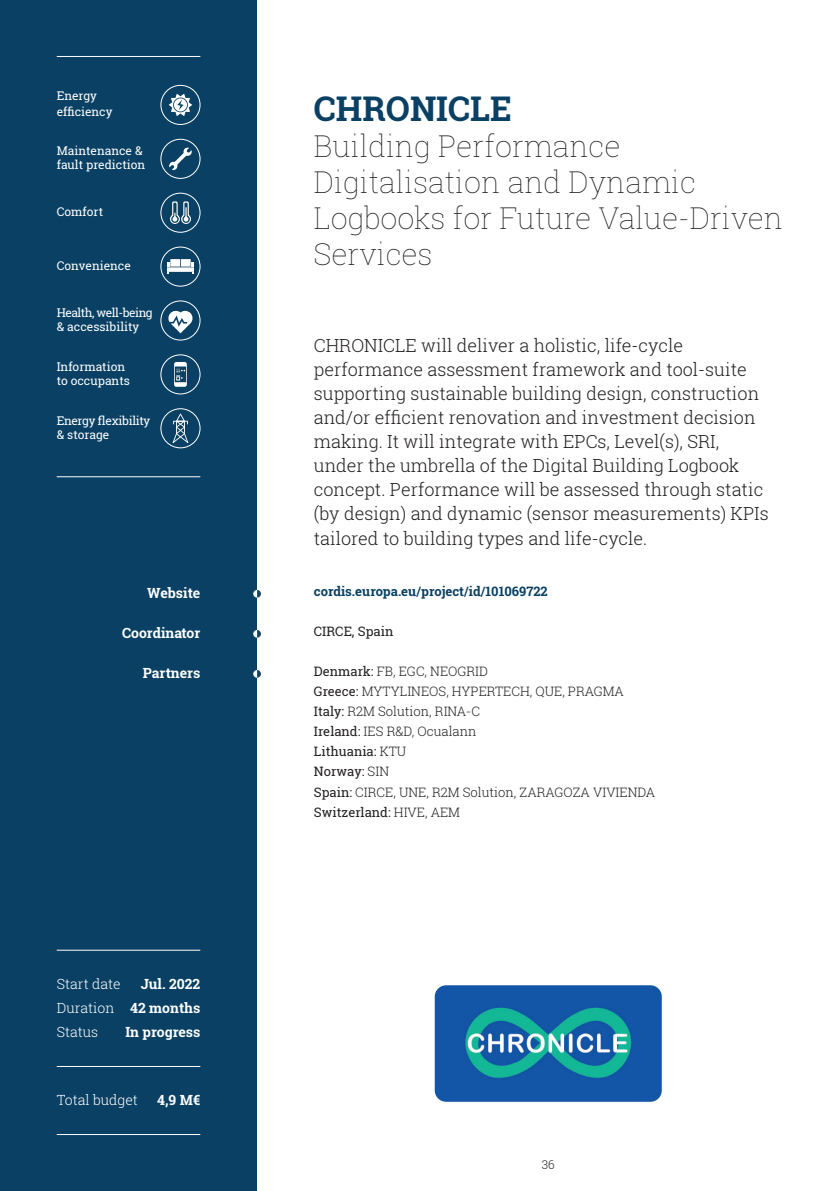
<style>
.page{position:relative;width:840px;height:1191px;background:#fff}
.page>*{position:absolute;margin:0;border:0;box-sizing:border-box;transform-origin:0 0}
.t1{font:700 34px "Roboto Slab";color:#094063}
.t2{font:100 30px/36px "Roboto Slab";color:#231f20}
.t3{font:300 18px/24px "Roboto Slab";color:#231f20}
.t4{font:700 14px/24px "Roboto Slab";color:#fff;text-align:right}
.t5{font:300 14px/24px "Roboto Slab";color:#fff}
.t6{font:300 13px/20px "Roboto Slab";color:#231f20}
.t7{font:700 13px "Roboto Slab";color:#094063}
.t8{font:13px "Roboto Slab";color:#231f20}
.t9{font:12px/14.4px "Roboto Slab";color:#fff}
.t10{font:12px/14.4px "Roboto Slab";letter-spacing:-.02em;color:#fff}
.t11{font:12px/14.4px "Roboto Slab";letter-spacing:-.025em;color:#fff}
.t12{font:300 12px "Roboto Slab";color:#231f20}
.s1{font-weight:400}
</style>
<div class="page">
<div style="left:0;top:0;width:257px;height:1191px;background:#094063"></div>
<hr style="left:57px;top:1134px;width:143px;height:1px;background:#fff">
<hr style="left:57px;top:1066px;width:143px;height:1px;background:#fff">
<hr style="left:57px;top:950px;width:143px;height:1px;background:#fff">
<hr style="left:57px;top:56px;width:143px;height:1px;background:#fff">
<hr style="left:57px;top:476px;width:143px;height:1px;background:#fff">
<div style="left:253px;top:630px;width:8px;height:7px;background:#fff;border-radius:50%"></div>
<div style="left:253px;top:670px;width:8px;height:7px;background:#fff;border-radius:50%"></div>
<div style="left:253px;top:590px;width:8px;height:7px;background:#fff;border-radius:50%"></div>
<svg style="left:257px;top:590px;width:4px;height:7px"></svg>
<svg style="left:257px;top:630px;width:4px;height:7px"></svg>
<svg style="left:257px;top:670px;width:4px;height:7px"></svg>
<svg style="left:168px;top:94px;width:24px;height:22px"></svg>
<div style="left:160px;top:85px;width:40px;height:40px;border:1px solid #fff;border-radius:50%"></div>
<svg style="left:169px;top:148px;width:23px;height:22px"></svg>
<div style="left:160px;top:139px;width:40px;height:40px;border:1px solid #fff;border-radius:50%"></div>
<svg style="left:170px;top:201px;width:21px;height:23px"></svg>
<div style="left:160px;top:193px;width:40px;height:39px;border:1px solid #fff;border-radius:50%"></div>
<svg style="left:167px;top:259px;width:27px;height:15px"></svg>
<div style="left:160px;top:247px;width:40px;height:39px;border:1px solid #fff;border-radius:50%"></div>
<svg style="left:168px;top:311px;width:24px;height:22px"></svg>
<div style="left:160px;top:301px;width:40px;height:39px;border:1px solid #fff;border-radius:50%"></div>
<svg style="left:174px;top:362px;width:13px;height:25px"></svg>
<div style="left:160px;top:354px;width:40px;height:40px;border:1px solid #fff;border-radius:50%"></div>
<svg style="left:172px;top:413px;width:16px;height:30px"></svg>
<div style="left:160px;top:408px;width:40px;height:40px;border:1px solid #fff;border-radius:50%"></div>
<img style="left:434px;top:985px;width:227px;height:116px">
<p class="t9" style="left:57px;top:88px;width:57px;line-height:16px">Energy efficiency</p>
<p class="t9" style="left:57px;top:143px;width:90px">Maintenance &amp; fault prediction</p>
<p class="t9" style="left:57px;top:204px;width:48px">Comfort</p>
<p class="t9" style="left:57px;top:258px;width:75px">Convenience</p>
<p class="t10" style="left:57px;top:305px;width:97px">Health, well-being &amp; accessibility</p>
<p class="t9" style="left:57px;top:359px;width:75px">Information to occupants</p>
<p class="t11" style="left:57px;top:413px;width:95px">Energy flexibility &amp; storage</p>
<p class="t4" style="left:147px;top:580px;width:55px">Website</p>
<p class="t4" style="left:122px;top:620px;width:80px">Coordinator</p>
<p class="t4" style="left:143px;top:660px;width:59px">Partners</p>
<p class="t4" style="left:125px;top:971px;width:76px">Jul. 2022<br>42 months<br>In progress</p>
<p class="t5" style="left:57px;top:971px;width:65px">Start date<br>Duration<br>Status</p>
<p class="t5" style="left:57px;top:1087px;width:83px">Total budget</p>
<p class="t4" style="left:157px;top:1087px;width:45px">4,9 M€</p>
<h1 class="t1" style="left:314px;top:85px;width:199px">CHRONICLE</h1>
<h2 class="t2" style="left:314px;top:127px;width:470px">Building Performance<br>Digitalisation and Dynamic<br>Logbooks for Future Value-Driven<br>Services</h2>
<p class="t3" style="left:314px;top:333px;width:456px">CHRONICLE will deliver a holistic, life-cycle performance assessment framework and tool-suite supporting sustainable building design, construction and/or efficient renovation and investment decision making. It will integrate with EPCs, Level(s), SRI, under the umbrella of the Digital Building Logbook concept. Performance will be assessed through static (by design) and dynamic (sensor measurements) KPIs tailored to building types and life-cycle.</p>
<p class="t7" style="left:314px;top:583px;width:235px">cordis.europa.eu/project/id/101069722</p>
<p class="t8" style="left:314px;top:623px;width:81px">CIRCE, Spain</p>
<p class="t6" style="left:314px;top:661px;width:343px"><span class="s1">Denmark:</span> FB, EGC, NEOGRID<br><span class="s1">Greece:</span> MYTYLINEOS, HYPERTECH, QUE, PRAGMA<br><span class="s1">Italy:</span> R2M Solution, RINA-C<br><span class="s1">Ireland:</span> IES R&amp;D, Ocualann<br><span class="s1">Lithuania:</span> KTU<br><span class="s1">Norway:</span> SIN<br><span class="s1">Spain:</span> CIRCE, UNE, R2M Solution, ZARAGOZA VIVIENDA<br><span class="s1">Switzerland:</span> HIVE, AEM</p>
<p class="t12" style="left:541px;top:1156px;width:15px">36</p>
</div>
